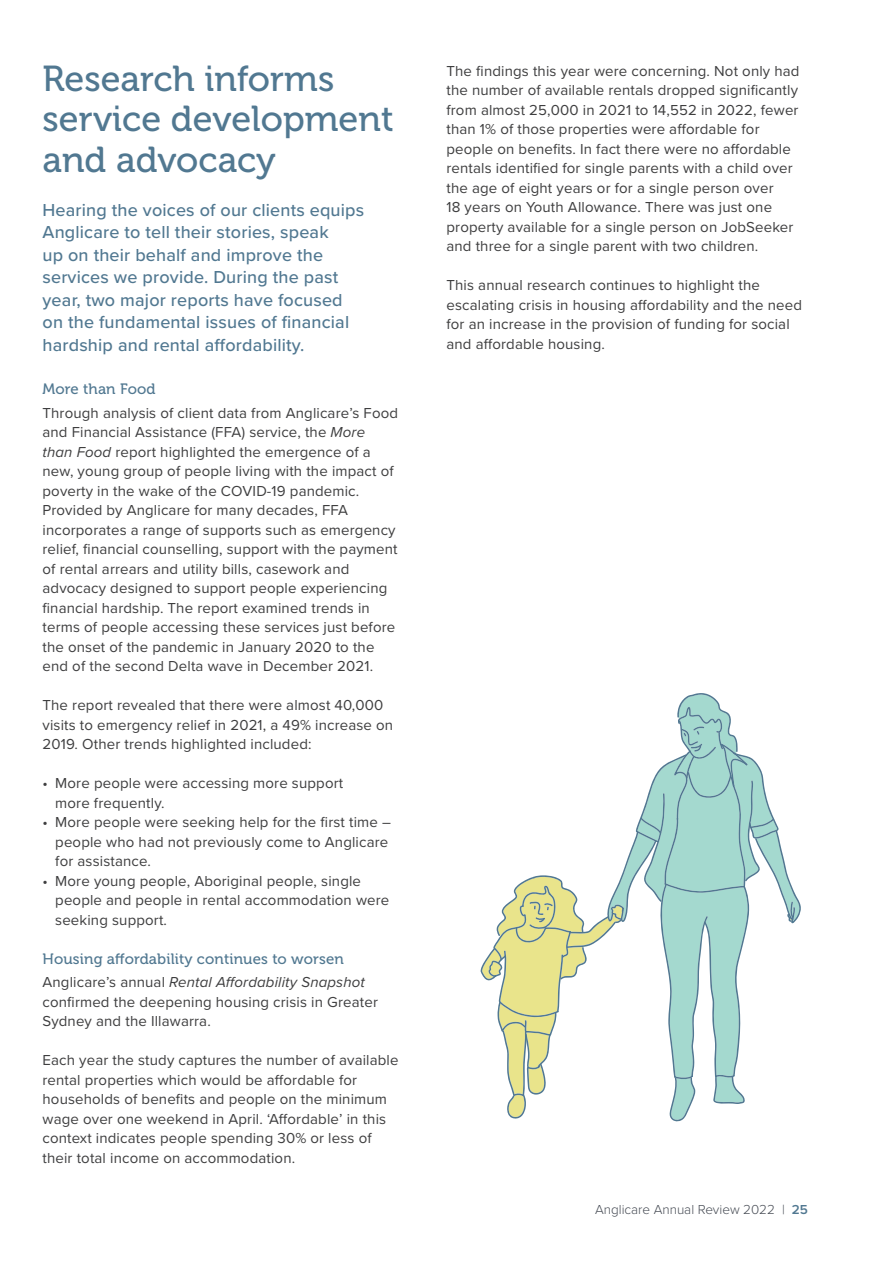
<style>
.page{position:relative;width:893px;height:1263px;background:#fff}
.page>*{position:absolute;margin:0;border:0;box-sizing:border-box;transform-origin:0 0}
.t1{font:36px/40.5px "Museo 500";color:#517891}
.t2{font:500 18px/22.5px "Proxima Nova";letter-spacing:.01em;color:#517891}
.t3{font:15px/19.5px "Proxima Nova";letter-spacing:.01em;color:#3e3e3f}
.t4{font:15px "Museo 500";letter-spacing:.01em;color:#517891}
.t5{font:300 13.5px "Proxima Nova";color:#464b54}
.s1{font-style:italic}
.s2{font-weight:600;color:#517891}
</style>
<div class="page">
<svg style="left:480px;top:693px;width:321px;height:429px"></svg>
<h1 class="t1" style="left:43px;top:59px;width:353px">Research informs service development and advocacy</h1>
<p class="t2" style="left:43px;top:198px;width:323px">Hearing the voices of our clients equips Anglicare to tell their stories, speak<br>up on their behalf and improve the services we provide. During the past year, two major reports have focused on the fundamental issues of financial hardship and rental affordability.</p>
<p class="t4" style="left:43px;top:380px;width:115px">More than Food</p>
<p class="t3" style="left:43px;top:402px;width:357px">Through analysis of client data from Anglicare’s Food and Financial Assistance (FFA) service, the <span class="s1">More than Food</span> report highlighted the emergence of a new, young group of people living with the impact of poverty in the wake of the COVID-19 pandemic.<br>Provided by Anglicare for many decades, FFA incorporates a range of supports such as emergency relief, financial counselling, support with the payment of rental arrears and utility bills, casework and advocacy designed to support people experiencing financial hardship. The report examined trends in terms of people accessing these services just before the onset of the pandemic in January 2020 to the end of the second Delta wave in December 2021.</p>
<p class="t3" style="left:43px;top:695px;width:352px">The report revealed that there were almost 40,000 visits to emergency relief in 2021, a 49% increase on<br>2019. Other trends highlighted included:</p>
<p class="t3" style="left:55px;top:773px;width:289px;text-indent:-13px">• More people were accessing more support more frequently.</p>
<p class="t3" style="left:55px;top:812px;width:337px;text-indent:-13px">• More people were seeking help for the first time – people who had not previously come to Anglicare for assistance.</p>
<p class="t3" style="left:55px;top:870px;width:336px;text-indent:-13px">• More young people, Aboriginal people, single people and people in rental accommodation were seeking support.</p>
<p class="t4" style="left:43px;top:950px;width:303px">Housing affordability continues to worsen</p>
<p class="t3" style="left:43px;top:972px;width:337px">Anglicare’s annual <span class="s1">Rental Affordability Snapshot </span>confirmed the deepening housing crisis in Greater<br>Sydney and the Illawarra.</p>
<p class="t3" style="left:43px;top:1050px;width:358px">Each year the study captures the number of available rental properties which would be affordable for households of benefits and people on the minimum wage over one weekend in April. ‘Affordable’ in this context indicates people spending 30% or less of their total income on accommodation.</p>
<p class="t3" style="left:446px;top:60px;width:355px">The findings this year were concerning. Not only had the number of available rentals dropped significantly from almost 25,000 in 2021 to 14,552 in 2022, fewer than 1% of those properties were affordable for people on benefits. In fact there were no affordable rentals identified for single parents with a child over the age of eight years or for a single person over<br>18 years on Youth Allowance. There was just one property available for a single person on JobSeeker and three for a single parent with two children.</p>
<p class="t3" style="left:446px;top:275px;width:357px">This annual research continues to highlight the escalating crisis in housing affordability and the need for an increase in the provision of funding for social and affordable housing.</p>
<p class="t5" style="left:595px;top:1200px;width:214px">Anglicare Annual Review 2022 | <span class="s2">25</span></p>
</div>
